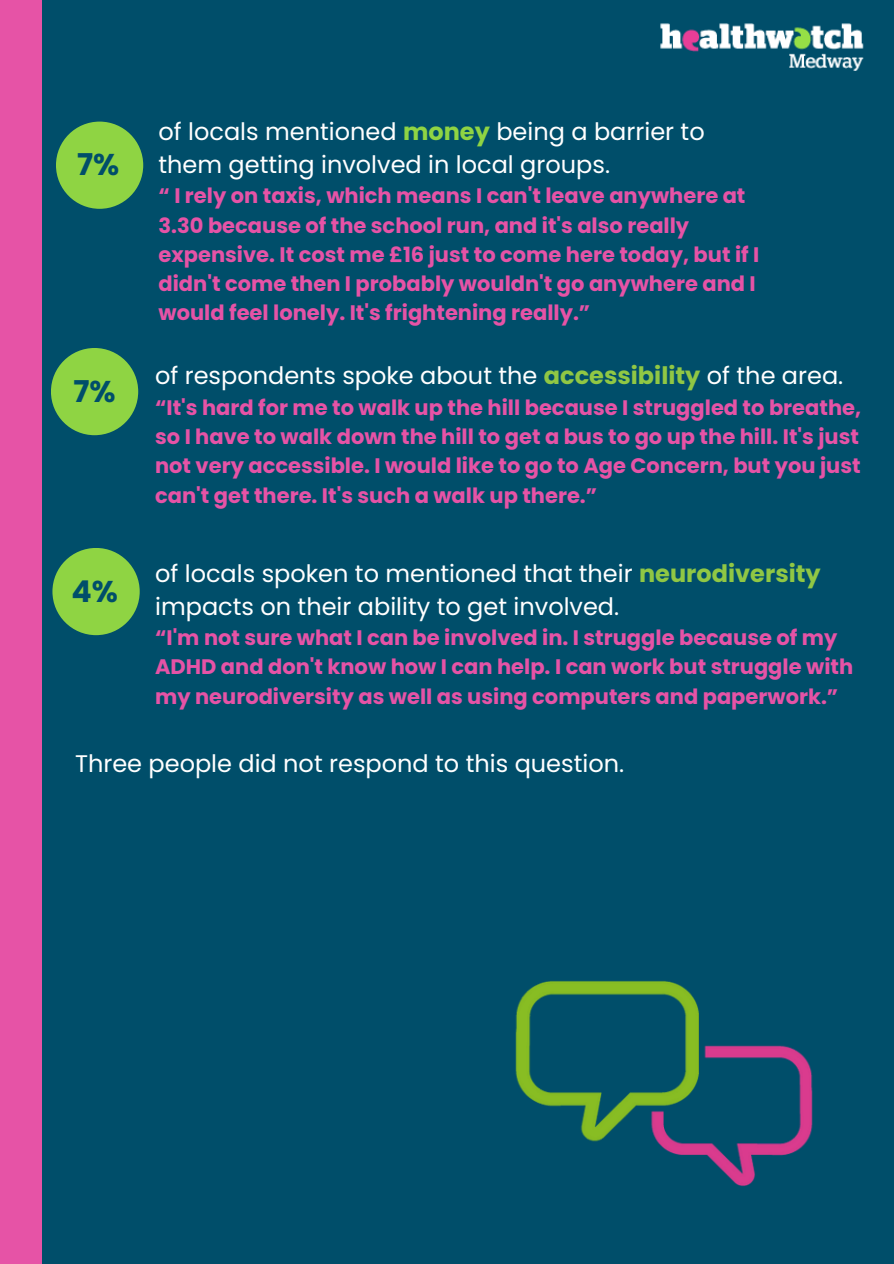
<style>
.page{position:relative;width:894px;height:1264px;background:#fff}
.page>*{position:absolute;margin:0;border:0;box-sizing:border-box;transform-origin:0 0}
.t1{font:700 30px "Poppins";color:#004e6a}
.t2{font:24px/32.7px "Poppins";color:#fff}
.t3{font:700 21px/29.2px "Poppins";color:#e653a6}
.s1{font-weight:700;color:#8fd443}
.s2{font-weight:700;color:#90c744}
</style>
<div class="page">
<div style="left:0;top:0;width:893px;height:1263px;background:#004e6a"></div>
<div style="left:0;top:0;width:41px;height:1263px;background:#e653a6"></div>
<img style="left:660px;top:23px;width:204px;height:48px">
<div style="left:56px;top:122px;width:87px;height:87px;background:#8fd443;border-radius:50%"></div>
<img style="left:515px;top:981px;width:298px;height:205px">
<div style="left:52px;top:548px;width:88px;height:87px;background:#8fd443;border-radius:50%"></div>
<div style="left:51px;top:348px;width:87px;height:87px;background:#8fd443;border-radius:50%"></div>
<h1 class="t1" style="left:77px;top:144px;width:44px">7%</h1>
<h2 class="t1" style="left:73px;top:371px;width:44px">7%</h2>
<p class="t1" style="left:71px;top:570px;width:48px">4%</p>
<p class="t2" style="left:158px;top:116px;width:547px">of locals mentioned <span class="s1">money</span> being a barrier to them getting involved in local groups.</p>
<p class="t3" style="left:158px;top:181px;width:602px">“ I rely on taxis, which means I can't leave anywhere at 3.30 because of the school run, and it's also really expensive. It cost me £16 just to come here today, but if I didn't come then I probably wouldn't go anywhere and I would feel lonely. It's frightening really.”</p>
<p class="t2" style="left:155px;top:359px;width:689px">of respondents spoke about the <span class="s2">accessibility</span> of the area.</p>
<h1 class="t3" style="left:155px;top:393px;width:707px;text-align:justify">“It's hard for me to walk up the hill because I struggled to breathe, so I have to walk down the hill to get a bus to go up the hill. It's just not very accessible. I would like to go to Age Concern, but you just can't get there. It's such a walk up there.”</h1>
<p class="t2" style="left:155px;top:557px;width:667px">of locals spoken to mentioned that their <span class="s2">neurodiversity </span>impacts on their ability to get involved.</p>
<h1 class="t3" style="left:155px;top:623px;width:699px">“I'm not sure what I can be involved in. I struggle because of my<br>ADHD and don't know how I can help. I can work but struggle with my neurodiversity as well as using computers and paperwork.”</h1>
<p class="t2" style="left:75px;top:747px;width:550px">Three people did not respond to this question.</p>
</div>
